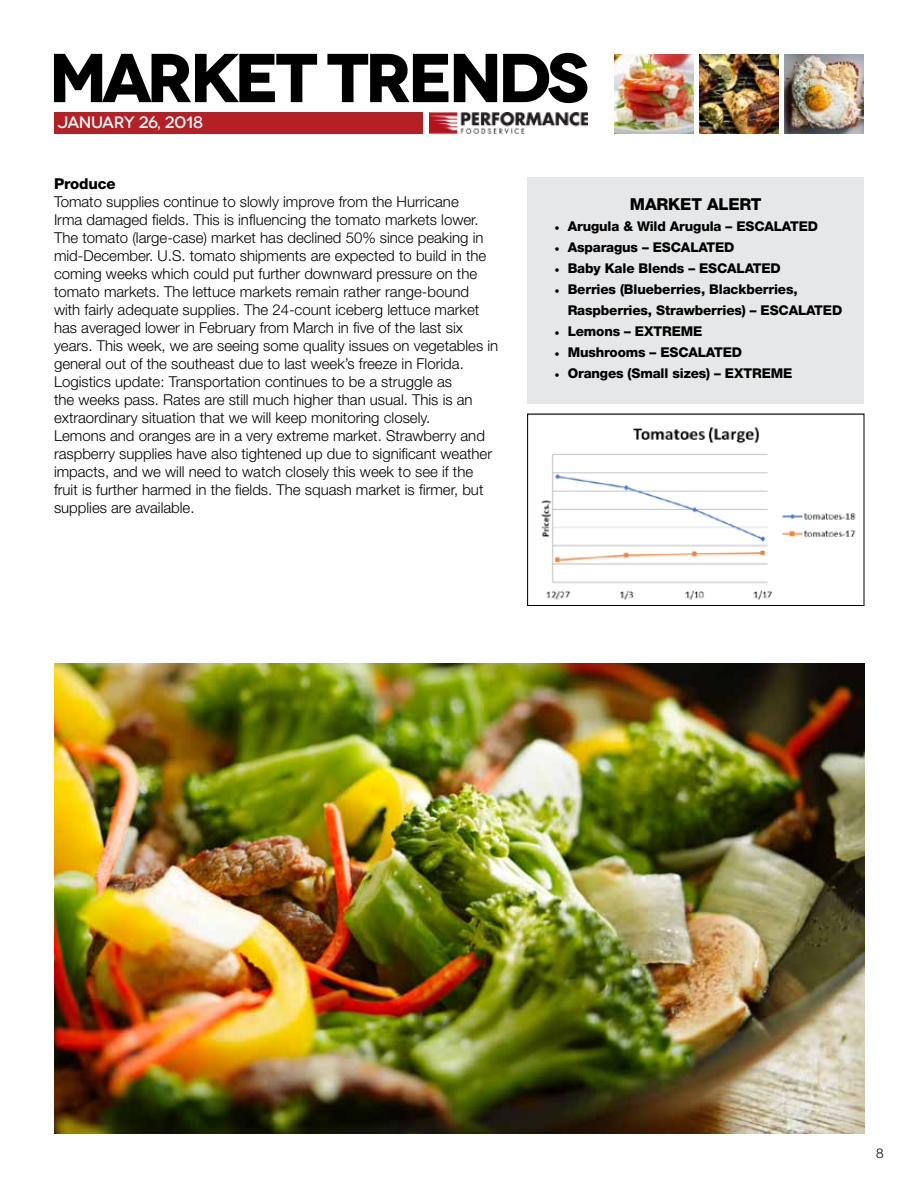
<style>
.page{position:relative;width:918px;height:1188px;background:#fff}
.page>*{position:absolute;margin:0;border:0;box-sizing:border-box;transform-origin:0 0}
.t1{font:700 69px "Novecentowide";letter-spacing:-.07em;color:#000}
.t2{font:500 16.5px "Novecentowide";letter-spacing:-.025em;color:#fff}
.t3{font:800 16.5px "Helvetica Neue";letter-spacing:-.01em;color:#000}
.t4{font:300 15px/18px "Helvetica Neue";color:#000}
.t5{font:800 15px "Helvetica Neue";letter-spacing:-.01em;color:#000}
.t6{font:800 13.5px/21px "Helvetica Neue";letter-spacing:-.01em;color:#000}
.t7{font:300 13.5px "Helvetica Neue";color:#000}
.s1{font-family:"Minion Pro";font-weight:400}
</style>
<div class="page">
<div style="left:55px;top:112px;width:368px;height:21px;background:#b42025"></div>
<img style="left:430px;top:112px;width:158px;height:21px">
<img style="left:614px;top:54px;width:80px;height:79px">
<img style="left:785px;top:54px;width:79px;height:79px">
<img style="left:699px;top:54px;width:80px;height:79px">
<img style="left:54px;top:663px;width:810px;height:471px">
<div style="left:528px;top:177px;width:336px;height:227px;background:#e6e7e8"></div>
<img style="left:541px;top:426px;width:315px;height:174px">
<div style="left:527px;top:414px;width:337px;height:192px;border:1px solid #000"></div>
<h1 class="t1" style="left:49px;top:35px;width:542px">MARKET TRENDS</h1>
<p class="t2" style="left:58px;top:113px;width:147px">JANUARY 26, 2018</p>
<p class="t5" style="left:54px;top:174px;width:63px">Produce</p>
<p class="t4" style="left:54px;top:192px;width:446px">Tomato supplies continue to slowly improve from the Hurricane<br>Irma damaged fields. This is influencing the tomato markets lower.<br>The tomato (large-case) market has declined 50% since peaking in mid-December. U.S. tomato shipments are expected to build in the coming weeks which could put further downward pressure on the tomato markets. The lettuce markets remain rather range-bound with fairly adequate supplies. The 24-count iceberg lettuce market has averaged lower in February from March in five of the last six years. This week, we are seeing some quality issues on vegetables in general out of the southeast due to last week’s freeze in Florida.<br>Logistics update: Transportation continues to be a struggle as<br>the weeks pass. Rates are still much higher than usual. This is an extraordinary situation that we will keep monitoring closely.<br>Lemons and oranges are in a very extreme market. Strawberry and raspberry supplies have also tightened up due to significant weather impacts, and we will need to watch closely this week to see if the fruit is further harmed in the fields. The squash market is firmer, but supplies are available.</p>
<p class="t3" style="left:630px;top:194px;width:133px">MARKET ALERT</p>
<p class="t6" style="left:554px;top:215px;width:265px"><span class="s1">•</span> Arugula &amp; Wild Arugula – ESCALATED</p>
<p class="t6" style="left:554px;top:236px;width:182px"><span class="s1">•</span> Asparagus – ESCALATED</p>
<p class="t6" style="left:554px;top:257px;width:228px"><span class="s1">•</span> Baby Kale Blends – ESCALATED</p>
<p class="t6" style="left:568px;top:278px;width:276px;text-indent:-13px"><span class="s1">•</span> Berries (Blueberries, Blackberries,<br>Raspberries, Strawberries) – ESCALATED</p>
<p class="t6" style="left:554px;top:320px;width:150px"><span class="s1">•</span> Lemons – EXTREME</p>
<p class="t6" style="left:554px;top:342px;width:189px"><span class="s1">•</span> Mushrooms – ESCALATED</p>
<p class="t6" style="left:554px;top:363px;width:240px"><span class="s1">•</span> Oranges (Small sizes) – EXTREME</p>
<p class="t7" style="left:876px;top:1145px;width:9px">8</p>
</div>
